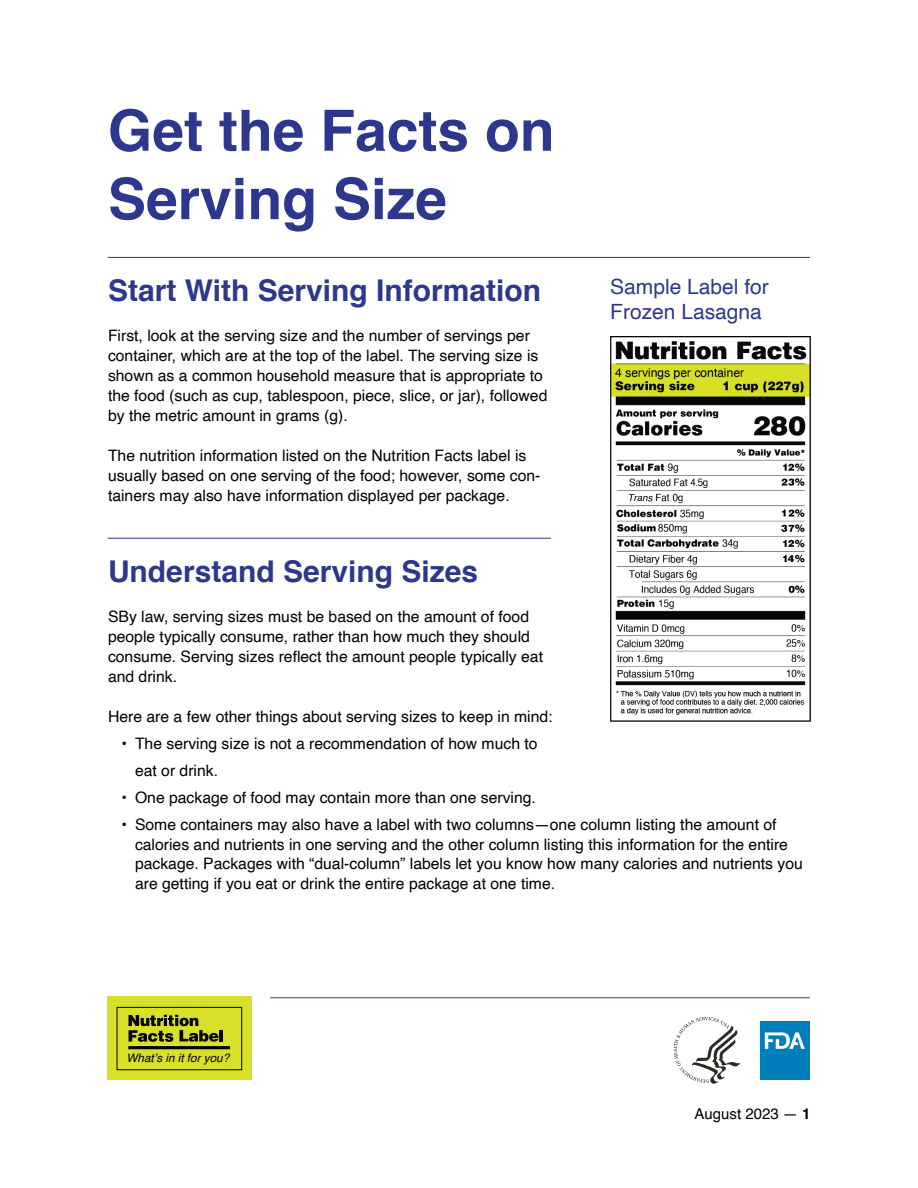
<style>
.page{position:relative;width:918px;height:1188px;background:#fff}
.page>*{position:absolute;margin:0;border:0;box-sizing:border-box;transform-origin:0 0}
.t1{font:700 57px/68.4px "Helvetica";color:#2d378d}
.t2{font:700 30px "Helvetica";color:#2d378d}
.t3{font:21px/25.2px "Helvetica";color:#2d378d}
.t4{font:15.75px/20px "Helvetica";color:#000101}
.t5{font:15px "Helvetica";color:#000}
.t6{font:italic 11.7px "Helvetica";color:#010101}
.s1{font-weight:700}
</style>
<div class="page">
<div style="left:107px;top:997px;width:144px;height:83px;background:#d8e028"></div>
<div style="left:117px;top:1007px;width:125px;height:63px;border:1px solid #010101"></div>
<hr style="left:128px;top:1046px;width:102px;height:3px;background:#010101">
<svg style="left:128px;top:1015px;width:95px;height:27px"></svg>
<hr style="left:270px;top:997px;width:540px;height:1px;background:#2d378d">
<div style="left:760px;top:1021px;width:49px;height:59px;background:#007dbb"></div>
<svg style="left:765px;top:1032px;width:40px;height:17px"></svg>
<svg style="left:674px;top:1017px;width:66px;height:67px"></svg>
<hr style="left:108px;top:257px;width:702px;height:1px;background:#2d378d">
<hr style="left:108px;top:538px;width:443px;height:1px;background:#2d378d">
<img style="left:610px;top:337px;width:201px;height:385px">
<p class="t1" style="left:108px;top:97px;width:448px">Get the Facts on<br>Serving Size</p>
<p class="t2" style="left:108px;top:266px;width:435px">Start With Serving Information</p>
<p class="t4" style="left:108px;top:326px;width:441px">First, look at the serving size and the number of servings per container, which are at the top of the label. The serving size is shown as a common household measure that is appropriate to the food (such as cup, tablespoon, piece, slice, or jar), followed by the metric amount in grams (g).</p>
<p class="t4" style="left:108px;top:446px;width:434px">The nutrition information listed on the Nutrition Facts label is usually based on one serving of the food; however, some con&shy;tainers may also have information displayed per package.</p>
<p class="t3" style="left:610px;top:274px;width:160px">Sample Label for<br>Frozen Lasagna</p>
<p class="t2" style="left:108px;top:547px;width:372px">Understand Serving Sizes</p>
<p class="t4" style="left:108px;top:607px;width:437px">SBy law, serving sizes must be based on the amount of food people typically consume, rather than how much they should consume. Serving sizes reflect the amount people typically eat and drink.</p>
<p class="t4" style="left:108px;top:707px;width:446px">Here are a few other things about serving sizes to keep in mind:</p>
<p class="t4" style="left:135px;top:730px;width:404px;line-height:27px;text-indent:-14px">• The serving size is not a recommendation of how much to eat or drink.</p>
<p class="t4" style="left:122px;top:788px;width:416px">• One package of food may contain more than one serving.</p>
<p class="t4" style="left:135px;top:815px;width:669px;text-indent:-14px">• Some containers may also have a label with two columns—one column listing the amount of calories and nutrients in one serving and the other column listing this information for the entire package. Packages with “dual-column” labels let you know how many calories and nutrients you are getting if you eat or drink the entire package at one time.</p>
<p class="t6" style="left:127px;top:1048px;width:104px">What’s in it for you?</p>
<p class="t5" style="left:695px;top:1102px;width:117px">August 2023 — <span class="s1">1</span></p>
</div>
